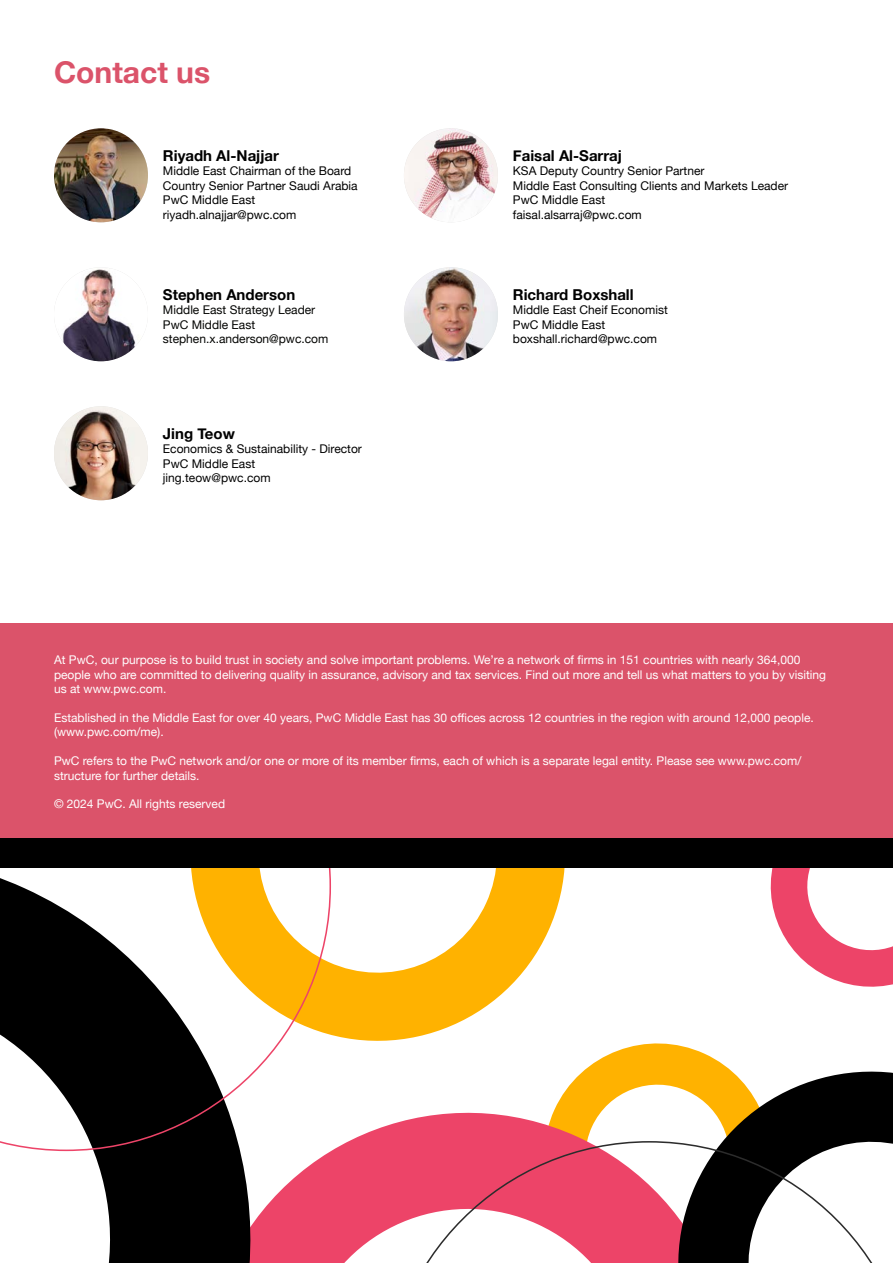
<style>
.page{position:relative;width:893px;height:1263px;background:#fff}
.page>*{position:absolute;margin:0;border:0;box-sizing:border-box;transform-origin:0 0}
.t1{font:700 30px "Helvetica Neue";color:#db536a}
.t2{font:700 15px "Helvetica Neue";color:#000}
.t3{font:12px/14.4px "Helvetica Neue";color:#fff}
.t4{font:12px "Helvetica Neue";color:#000}
.t5{font:12px "Helvetica Neue";color:#040503}
</style>
<div class="page">
<div style="left:0;top:623px;width:893px;height:215px;background:#db536a"></div>
<div style="left:0;top:838px;width:893px;height:30px;background:#000"></div>
<img style="left:54px;top:128px;width:94px;height:94px;border-radius:47px">
<img style="left:404px;top:128px;width:94px;height:94px;border-radius:47px">
<img style="left:404px;top:267px;width:94px;height:94px;border-radius:47px">
<img style="left:54px;top:267px;width:94px;height:94px;border-radius:47px">
<img style="left:54px;top:406px;width:94px;height:94px;border-radius:47px">
<svg style="left:770px;top:868px;width:123px;height:119px"></svg>
<svg style="left:578px;top:1043px;width:98px;height:33px;fill:#ffb200"></svg>
<svg style="left:331px;top:868px;width:260px;height:199px"></svg>
<svg style="left:304px;top:1076px;width:347px;height:187px"></svg>
<svg style="left:651px;top:1045px;width:242px;height:96px"></svg>
<svg style="left:60px;top:1151px;width:244px;height:112px;fill:#000"></svg>
<svg style="left:0;top:868px;width:331px;height:283px"></svg>
<svg style="left:384px;top:1141px;width:509px;height:122px"></svg>
<p class="t1" style="left:54px;top:49px;width:158px">Contact us</p>
<p class="t2" style="left:163px;top:144px;width:118px">Riyadh Al-Najjar</p>
<p class="t4" style="left:163px;top:163px;width:190px">Middle East Chairman of the Board</p>
<p class="t4" style="left:163px;top:177px;width:196px">Country Senior Partner Saudi Arabia</p>
<p class="t4" style="left:163px;top:191px;width:94px">PwC Middle East</p>
<p class="t4" style="left:163px;top:206px;width:135px">riyadh.alnajjar@pwc.com</p>
<p class="t2" style="left:163px;top:283px;width:134px">Stephen Anderson</p>
<p class="t5" style="left:163px;top:301px;width:154px">Middle East Strategy Leader</p>
<p class="t5" style="left:163px;top:316px;width:94px">PwC Middle East</p>
<p class="t5" style="left:163px;top:330px;width:167px">stephen.x.anderson@pwc.com</p>
<p class="t2" style="left:163px;top:422px;width:73px">Jing Teow</p>
<p class="t4" style="left:163px;top:440px;width:200px">Economics &amp; Sustainability - Director</p>
<p class="t4" style="left:163px;top:455px;width:94px">PwC Middle East</p>
<p class="t4" style="left:163px;top:469px;width:109px">jing.teow@pwc.com</p>
<p class="t2" style="left:513px;top:144px;width:111px">Faisal Al-Sarraj</p>
<p class="t4" style="left:513px;top:163px;width:193px">KSA Deputy Country Senior Partner</p>
<p class="t4" style="left:513px;top:177px;width:277px">Middle East Consulting Clients and Markets Leader</p>
<p class="t4" style="left:513px;top:191px;width:94px">PwC Middle East</p>
<p class="t4" style="left:513px;top:206px;width:130px">faisal.alsarraj@pwc.com</p>
<p class="t2" style="left:513px;top:283px;width:122px">Richard Boxshall</p>
<p class="t4" style="left:513px;top:301px;width:156px">Middle East Cheif Economist</p>
<p class="t4" style="left:513px;top:316px;width:94px">PwC Middle East</p>
<p class="t4" style="left:513px;top:330px;width:146px">boxshall.richard@pwc.com</p>
<p class="t3" style="left:54px;top:653px;width:773px">At PwC, our purpose is to build trust in society and solve important problems. We’re a network of firms in 151 countries with nearly 364,000 people who are committed to delivering quality in assurance, advisory and tax services. Find out more and tell us what matters to you by visiting us at www.pwc.com.</p>
<p class="t3" style="left:54px;top:711px;width:761px">Established in the Middle East for over 40 years, PwC Middle East has 30 offices across 12 countries in the region with around 12,000 people. (www.pwc.com/me).</p>
<p class="t3" style="left:54px;top:754px;width:749px">PwC refers to the PwC network and/or one or more of its member firms, each of which is a separate legal entity. Please see www.pwc.com/ structure for further details.</p>
<p class="t3" style="left:54px;top:797px;width:173px">© 2024 PwC. All rights reserved</p>
</div>
